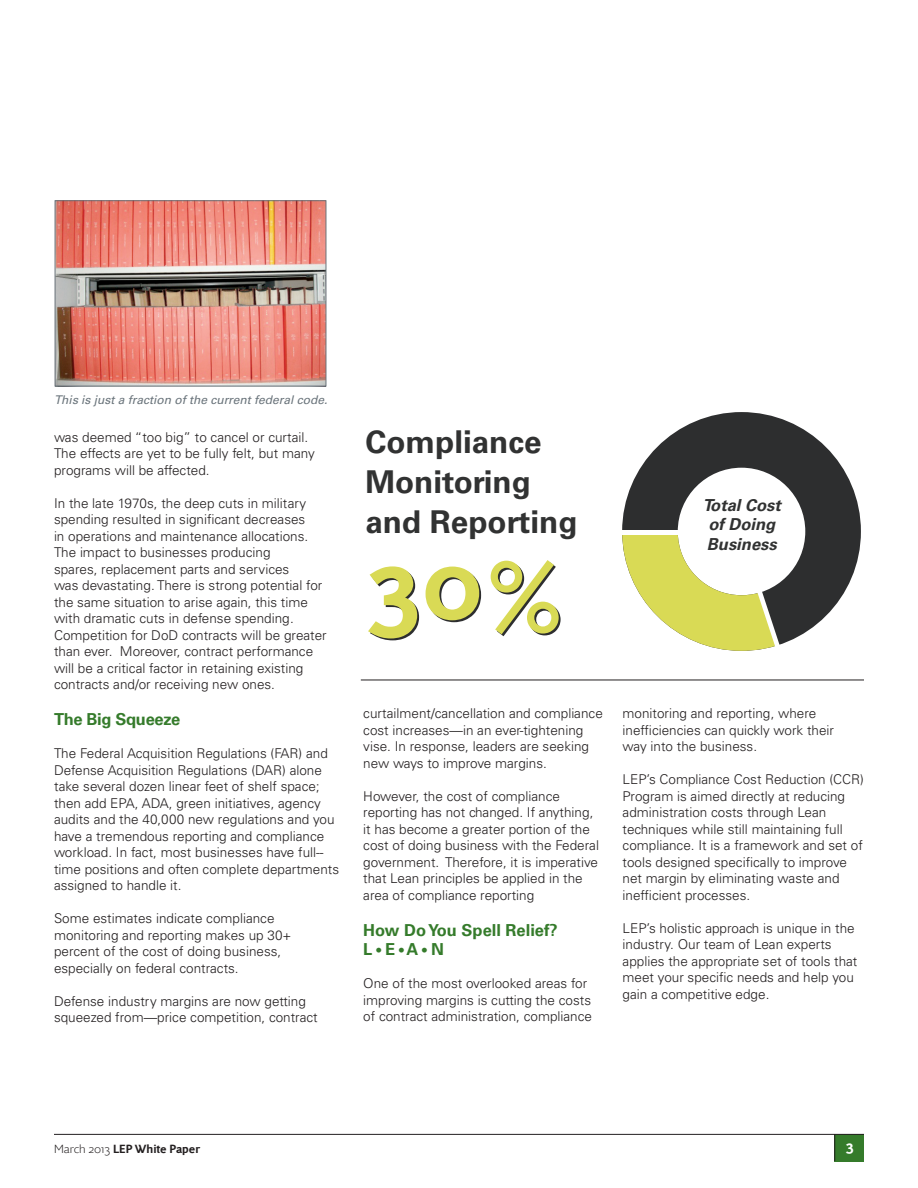
<style>
.page{position:relative;width:918px;height:1188px;background:#fff}
.page>*{position:absolute;margin:0;border:0;box-sizing:border-box;transform-origin:0 0}
.t1{font:700 31.35px/39.6px "Univers LT Std";color:#313232}
.t2{font:700 16.5px/19.5px "Univers LT Std";letter-spacing:-.01em;color:#357b2b}
.t3{font:italic 700 16.5px/19.8px "Univers LT Std";color:#313232}
.t4{font:700 15px "Rosemary Samuels Os F Semi";color:#fff}
.t5{font:300 13.5px/16.5px "Univers LT Std";color:#231f20}
.t6{font:italic 12px "Univers LT Std";color:#6a747b}
.t7{font:700 12px "Rosemary Samuels Os F Semi";color:#231f20}
.s1{font-size:13.5px}
.s2{font-family:"Rosemary Samuels Os F Light";font-weight:400}
</style>
<div class="page">
<hr style="left:361px;top:680px;width:503px;height:1px;background:#231f20">
<svg style="left:622px;top:412px;width:239px;height:231px;fill:#2d2e2f"></svg>
<div style="left:612px;top:530px;width:74px;height:5px;background:#fff"></div>
<svg style="left:622px;top:533px;width:162px;height:118px"></svg>
<svg style="left:368px;top:566px;width:51px;height:74px"></svg>
<svg style="left:426px;top:567px;width:55px;height:55px"></svg>
<svg style="left:491px;top:560px;width:70px;height:76px"></svg>
<img style="left:57px;top:202px;width:267px;height:183px">
<div style="left:55px;top:200px;width:271px;height:187px;border:1px solid #6a747b"></div>
<div style="left:834px;top:1134px;width:30px;height:27px;background:#357b2b"></div>
<hr style="left:54px;top:1134px;width:810px;height:1px;background:#231f20">
<svg style="left:834px;top:1135px;width:1px;height:26px"></svg>
<p class="t6" style="left:54px;top:393px;width:275px">This is just a fraction of the current federal code.</p>
<p class="t5" style="left:54px;top:429px;width:262px">was deemed “too big” to cancel or curtail.<br>The effects are yet to be fully felt, but many programs will be affected.</p>
<p class="t5" style="left:54px;top:495px;width:274px">In the late 1970s, the deep cuts in military spending resulted in significant decreases<br>in operations and maintenance allocations.<br>The impact to businesses producing<br>spares, replacement parts and services<br>was devastating. There is strong potential for the same situation to arise again, this time with dramatic cuts in defense spending.<br>Competition for DoD contracts will be greater than ever. Moreover, contract performance will be a critical factor in retaining existing contracts and/or receiving new ones.</p>
<p class="t2" style="left:54px;top:710px;width:128px">The Big Squeeze</p>
<p class="t5" style="left:54px;top:745px;width:287px">The Federal Acquisition Regulations (FAR) and Defense Acquisition Regulations (DAR) alone take several dozen linear feet of shelf space; then add EPA, ADA, green initiatives, agency audits and the 40,000 new regulations and you have a tremendous reporting and compliance workload. In fact, most businesses have full-- time positions and often complete departments assigned to handle it.</p>
<p class="t5" style="left:54px;top:910px;width:239px">Some estimates indicate compliance monitoring and reporting makes up 30+ percent of the cost of doing business, especially on federal contracts.</p>
<p class="t5" style="left:54px;top:993px;width:265px">Defense industry margins are now getting squeezed from—price competition, contract</p>
<h1 class="t1" style="left:365px;top:423px;width:214px">Compliance<br>Monitoring and Reporting</h1>
<p class="t3" style="left:703px;top:495px;width:80px">Total Cost of Doing<br>Business</p>
<p class="t5" style="left:363px;top:705px;width:241px">curtailment/cancellation and compliance cost increases—in an ever-tightening vise. In response, leaders are seeking new ways to improve margins.</p>
<p class="t5" style="left:363px;top:788px;width:237px">However, the cost of compliance reporting has not changed. If anything, it has become a greater portion of the cost of doing business with the Federal government. Therefore, it is imperative that Lean principles be applied in the area of compliance reporting</p>
<p class="t2" style="left:363px;top:920px;width:196px">How Do You Spell Relief?<br>L <span class="s1">•</span> E <span class="s1">•</span> A <span class="s1">•</span> N</p>
<p class="t5" style="left:363px;top:975px;width:230px">One of the most overlooked areas for improving margins is cutting the costs of contract administration, compliance</p>
<p class="t5" style="left:623px;top:705px;width:213px">monitoring and reporting, where inefficiencies can quickly work their way into the business.</p>
<p class="t5" style="left:623px;top:771px;width:243px">LEP’s Compliance Cost Reduction (CCR)<br>Program is aimed directly at reducing administration costs through Lean techniques while still maintaining full compliance. It is a framework and set of tools designed specifically to improve net margin by eliminating waste and inefficient processes.</p>
<p class="t5" style="left:623px;top:920px;width:236px">LEP’s holistic approach is unique in the industry. Our team of Lean experts applies the appropriate set of tools that meet your specific needs and help you gain a competitive edge.</p>
<p class="t7" style="left:54px;top:1141px;width:147px"><span class="s2">March 2013</span> LEP White Paper</p>
<p class="t4" style="left:846px;top:1136px;width:9px">3</p>
</div>
